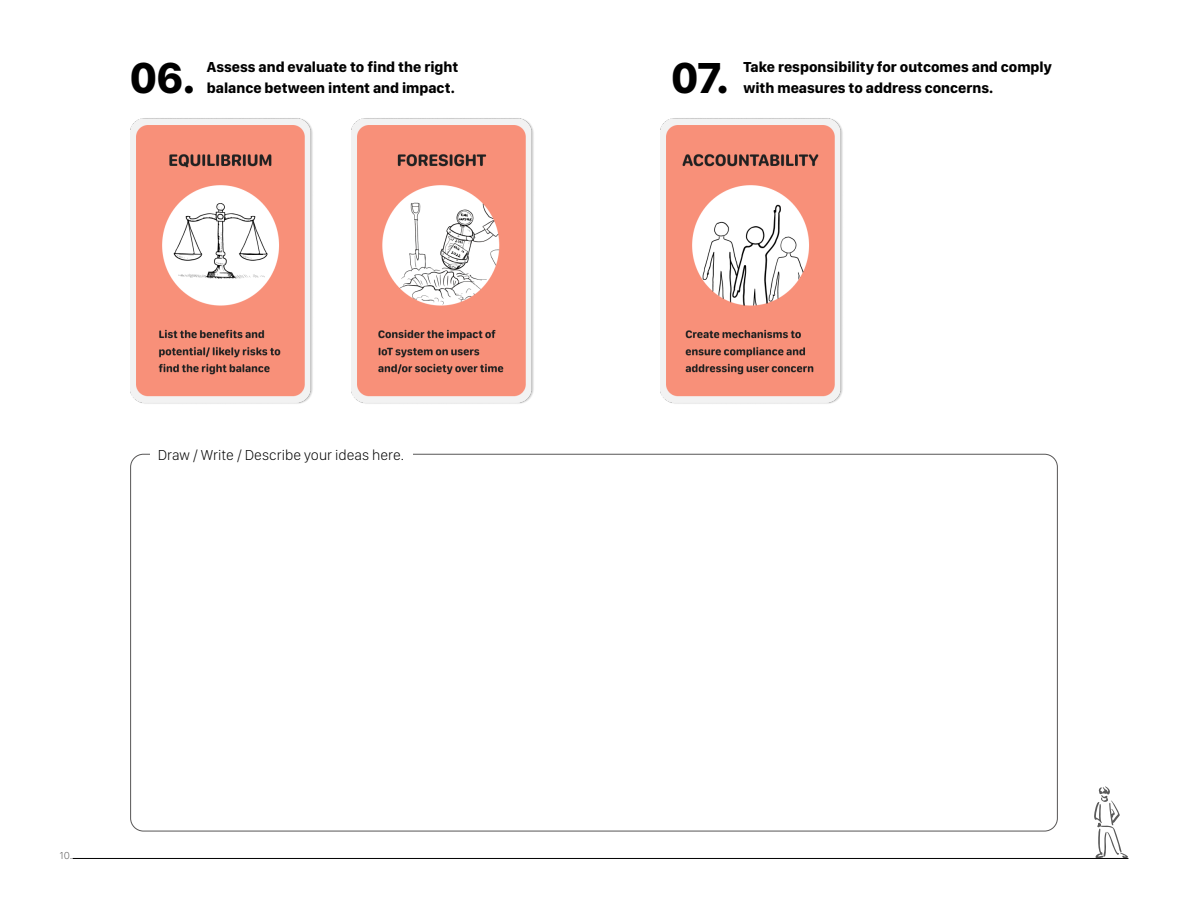
<style>
.page{position:relative;width:1188px;height:918px;background:#fff}
.page>*{position:absolute;margin:0;border:0;box-sizing:border-box;transform-origin:0 0}
.t1{font:700 45px "SF Compact Display";color:#000}
.t2{font:700 15px/21px "SF Compact Display";color:#000}
.t3{font:100 15px "SF Compact Display";color:#000}
.t4{font:100 10.5px "SF Compact Text";color:#575555}
</style>
<div class="page">
<hr style="left:73px;top:858px;width:1055px;height:1px;background:#000">
<img style="left:351px;top:118px;width:183px;height:286px">
<img style="left:130px;top:118px;width:183px;height:286px">
<svg style="left:1094px;top:786px;width:34px;height:72px"></svg>
<div style="left:1118px;top:768px;width:10px;height:34px;background:#fff"></div>
<img style="left:660px;top:118px;width:183px;height:286px">
<p class="t2" style="left:207px;top:56px;width:253px">Assess and evaluate to find the right balance between intent and impact.</p>
<h1 class="t1" style="left:672px;top:51px;width:59px">07.</h1>
<h1 class="t1" style="left:130px;top:51px;width:66px">06.</h1>
<p class="t2" style="left:743px;top:56px;width:310px">Take responsibility for outcomes and comply with measures to address concerns.</p>
<p class="t3" style="left:158px;top:446px;width:248px">Draw / Write / Describe your ideas here.</p>
<p class="t4" style="left:60px;top:849px;width:14px">10.</p>
</div>
